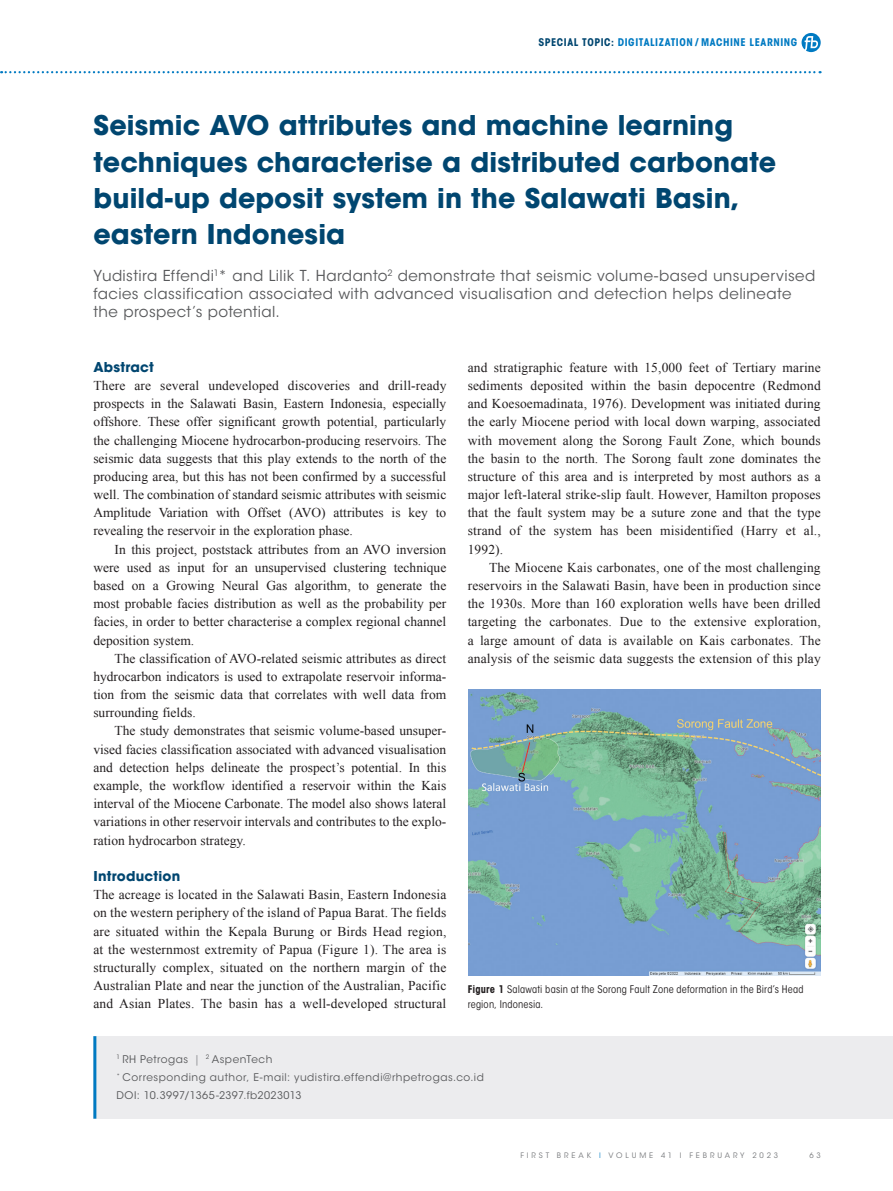
<style>
.page{position:relative;width:893px;height:1191px;background:#fff}
.page>*{position:absolute;margin:0;border:0;box-sizing:border-box;transform-origin:0 0}
._01-HEADER_1{font:700 27px/36.3px "ITC Avant Garde Std";letter-spacing:.005em;color:#004670}
._04-INTRO{font:15px/18.1px "ITC Avant Garde Std";letter-spacing:.025em;color:#57585a}
._00-FB_BODY{font:13.5px/18.1px "Times New Roman";letter-spacing:.01em;color:#231f20;text-align:justify}
._00-FB_BODY_indent{font:13.5px/18.1px "Times New Roman";color:#231f20;text-align:justify}
._02-HEADER_2{font:700 13.5px "ITC Avant Garde Std";letter-spacing:.015em;color:#004670}
._09-ST-TA_Footer{font:10.5px "ITC Avant Garde Std";letter-spacing:.05em;color:#57585a}
._06-CAPTION_black{font:condensed 10.5px/15px "ITC Avant Garde Std";letter-spacing:.015em;color:#231f20}
.t1{font:700 condensed 10.5px "ITC Avant Garde Std";letter-spacing:.055em;color:#007ac2}
._09-ST-TA_Footer-2{font:10.5px "ITC Avant Garde Std";letter-spacing:.03em;color:#57585a}
.t2{font:7.5px "ITC Avant Garde Std";letter-spacing:.385em;color:#787a7d}
.s1{color:#004670}
.s2{font-weight:700}
.s3{color:#939598}
.s4{color:#1c8acb}
</style>
<div class="page">
<svg style="left:801px;top:33px;width:20px;height:19px"></svg>
<svg style="left:1px;top:71px;width:820px;height:2px"></svg>
<div style="left:93px;top:1036px;width:800px;height:82px;background:#ececee"></div>
<hr style="left:93px;top:1036px;width:3px;height:82px;background:#007ac2">
<img style="left:469px;top:689px;width:352px;height:286px">
<p class="t1" style="left:538px;top:36px;width:260px"><span class="s1">SPECIAL TOPIC:</span> DIGITALIZATION / MACHINE LEARNING</p>
<p class="_01-HEADER_1" style="left:94px;top:107px;width:684px">Seismic AVO attributes and machine learning techniques characterise a distributed carbonate build-up deposit system in the Salawati Basin, eastern Indonesia</p>
<p class="_04-INTRO" style="left:94px;top:266px;width:723px">Yudistira Effendi<sup>1</sup>* and Lilik T. Hardanto<sup>2</sup> demonstrate that seismic volume-based unsupervised facies classification associated with advanced visualisation and detection helps delineate the prospect’s potential.</p>
<p class="_02-HEADER_2" style="left:93px;top:358px;width:62px">Abstract</p>
<p class="_00-FB_BODY" style="left:93px;top:376px;width:355px">There are several undeveloped discoveries and drill-ready prospects in the Salawati Basin, Eastern Indonesia, especially offshore. These offer significant growth potential, particularly the challenging Miocene hydrocarbon-producing reservoirs. The seismic data suggests that this play extends to the north of the producing area, but this has not been confirmed by a successful well. The combination of standard seismic attributes with seismic Amplitude Variation with Offset (AVO) attributes is key to revealing the reservoir in the exploration phase.</p>
<p class="_00-FB_BODY_indent" style="left:93px;top:540px;width:354px;text-indent:21px">In this project, poststack attributes from an AVO inversion were used as input for an unsupervised clustering technique based on a Growing Neural Gas algorithm, to generate the most probable facies distribution as well as the probability per facies, in order to better characterise a complex regional channel deposition system.</p>
<p class="_00-FB_BODY_indent" style="left:93px;top:649px;width:354px;text-indent:21px">The classification of AVO-related seismic attributes as direct hydrocarbon indicators is used to extrapolate reservoir informa&shy;tion from the seismic data that correlates with well data from surrounding fields.</p>
<p class="_00-FB_BODY_indent" style="left:93px;top:721px;width:354px;text-indent:21px">The study demonstrates that seismic volume-based unsuper&shy;vised facies classification associated with advanced visualisation and detection helps delineate the prospect’s potential. In this example, the workflow identified a reservoir within the Kais interval of the Miocene Carbonate. The model also shows lateral variations in other reservoir intervals and contributes to the explo&shy;ration hydrocarbon strategy.</p>
<p class="_02-HEADER_2" style="left:93px;top:867px;width:88px">Introduction</p>
<p class="_00-FB_BODY" style="left:93px;top:885px;width:354px">The acreage is located in the Salawati Basin, Eastern Indonesia on the western periphery of the island of Papua Barat. The fields are situated within the Kepala Burung or Birds Head region, at the westernmost extremity of Papua (Figure 1). The area is structurally complex, situated on the northern margin of the Australian Plate and near the junction of the Australian, Pacific and Asian Plates. The basin has a well-developed structural</p>
<p class="_00-FB_BODY" style="left:468px;top:358px;width:355px">and stratigraphic feature with 15,000 feet of Tertiary marine sediments deposited within the basin depocentre (Redmond and Koesoemadinata, 1976). Development was initiated during the early Miocene period with local down warping, associated with movement along the Sorong Fault Zone, which bounds the basin to the north. The Sorong fault zone dominates the structure of this area and is interpreted by most authors as a major left-lateral strike-slip fault. However, Hamilton proposes that the fault system may be a suture zone and that the type strand of the system has been misidentified (Harry et al., 1992).</p>
<p class="_00-FB_BODY_indent" style="left:468px;top:558px;width:354px;text-indent:21px">The Miocene Kais carbonates, one of the most challenging reservoirs in the Salawati Basin, have been in production since the 1930s. More than 160 exploration wells have been drilled targeting the carbonates. Due to the extensive exploration, a large amount of data is available on Kais carbonates. The analysis of the seismic data suggests the extension of this play</p>
<p class="_06-CAPTION_black" style="left:468px;top:982px;width:337px"><span class="s2">Figure 1</span> Salawati basin at the Sorong Fault Zone deformation in the Bird’s Head region, Indonesia.</p>
<p class="_09-ST-TA_Footer" style="left:117px;top:1052px;width:157px"><sup>1</sup> RH Petrogas <span class="s3">|</span> <sup>2</sup> AspenTech</p>
<p class="_09-ST-TA_Footer" style="left:117px;top:1070px;width:369px"><sup>*</sup> Corresponding author, E-mail: yudistira.effendi@rhpetrogas.co.id</p>
<p class="_09-ST-TA_Footer-2" style="left:117px;top:1089px;width:186px">DOI: 10.3997/1365-2397.fb2023013</p>
<p class="t2" style="left:520px;top:1151px;width:259px">FIRST BREAK <span class="s4">I</span> VOLUME 41 I FEBRUARY 2023</p>
<p class="t2" style="left:810px;top:1151px;width:13px">6 3</p>
</div>
